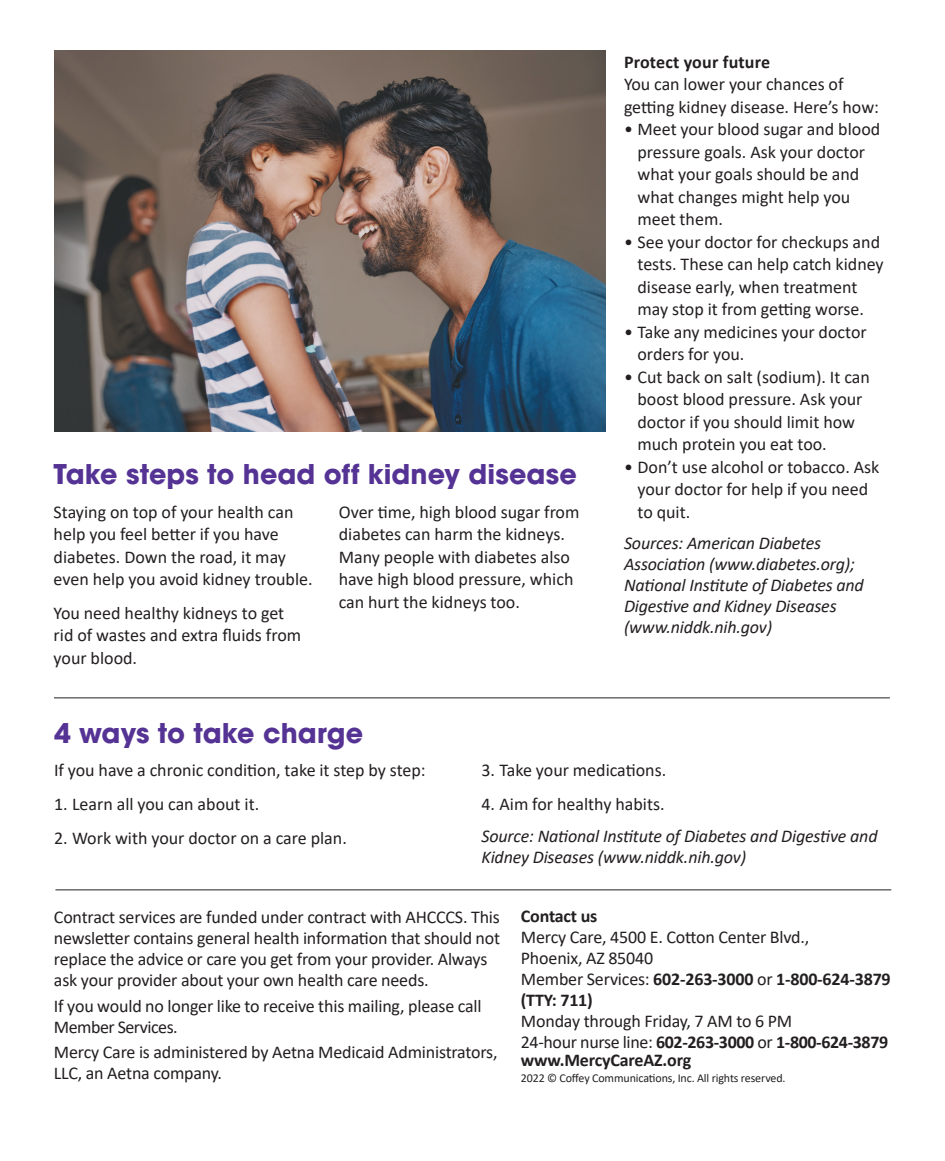
<style>
.page{position:relative;width:945px;height:1161px;background:#fff}
.page>*{position:absolute;margin:0;border:0;box-sizing:border-box;transform-origin:0 0}
.t1{font:700 27px "ITC Avant Garde Std";color:#553394}
.t2{font:18px/22.5px "Calibri";color:#231f20}
.t3{font:italic 18px/21px "Calibri";letter-spacing:-.01em;color:#231f20}
.t4{font:700 18px "Calibri";letter-spacing:-.01em;color:#231f20}
.t5{font:700 18px "Calibri";letter-spacing:.01em;color:#231f20}
.t6{font:12px "Calibri";letter-spacing:-.01em;color:#231f20}
.s1{font-weight:700}
</style>
<div class="page">
<img style="left:54px;top:51px;width:552px;height:381px">
<hr style="left:54px;top:698px;width:836px;height:1px;background:#231f20">
<hr style="left:55px;top:890px;width:836px;height:1px;background:#231f20">
<h1 class="t1" style="left:54px;top:456px;width:525px">Take steps to head off kidney disease</h1>
<p class="t2" style="left:54px;top:500px;width:261px">Staying on top of your health can help you feel better if you have diabetes. Down the road, it may even help you avoid kidney trouble.</p>
<p class="t2" style="left:54px;top:601px;width:249px">You need healthy kidneys to get rid of wastes and extra fluids from your blood.</p>
<p class="t2" style="left:339px;top:500px;width:242px">Over time, high blood sugar from diabetes can harm the kidneys.<br>Many people with diabetes also have high blood pressure, which can hurt the kidneys too.</p>
<p class="t5" style="left:624px;top:49px;width:148px">Protect your future</p>
<p class="t2" style="left:624px;top:72px;width:257px">You can lower your chances of getting kidney disease. Here’s how:</p>
<p class="t2" style="left:638px;top:117px;width:244px;text-indent:-14px">• Meet your blood sugar and blood pressure goals. Ask your doctor what your goals should be and what changes might help you meet them.</p>
<p class="t2" style="left:638px;top:230px;width:248px;text-indent:-14px">• See your doctor for checkups and tests. These can help catch kidney disease early, when treatment may stop it from getting worse.</p>
<p class="t2" style="left:638px;top:320px;width:231px;text-indent:-14px">• Take any medicines your doctor orders for you.</p>
<p class="t2" style="left:638px;top:365px;width:234px;text-indent:-14px">• Cut back on salt (sodium). It can boost blood pressure. Ask your doctor if you should limit how much protein you eat too.</p>
<p class="t2" style="left:638px;top:455px;width:244px;text-indent:-14px">• Don’t use alcohol or tobacco. Ask your doctor for help if you need to quit.</p>
<p class="t3" style="left:624px;top:532px;width:241px">Sources: American Diabetes<br>Association (www.diabetes.org);<br>National Institute of Diabetes and<br>Digestive and Kidney Diseases (www.niddk.nih.gov)</p>
<h1 class="t1" style="left:54px;top:715px;width:311px">4 ways to take charge</h1>
<p class="t2" style="left:54px;top:759px;width:373px">If you have a chronic condition, take it step by step:</p>
<p class="t2" style="left:54px;top:792px;width:207px">1. Learn all you can about it.</p>
<p class="t2" style="left:54px;top:826px;width:294px">2. Work with your doctor on a care plan.</p>
<p class="t2" style="left:482px;top:759px;width:186px">3. Take your medications.</p>
<p class="t2" style="left:482px;top:792px;width:185px">4. Aim for healthy habits.</p>
<p class="t3" style="left:482px;top:824px;width:398px">Source: National Institute of Diabetes and Digestive and<br>Kidney Diseases (www.niddk.nih.gov)</p>
<p class="t2" style="left:54px;top:906px;width:448px;line-height:21px">Contract services are funded under contract with AHCCCS. This newsletter contains general health information that should not replace the advice or care you get from your provider. Always ask your provider about your own health care needs.</p>
<p class="t2" style="left:54px;top:995px;width:429px;line-height:21px">If you would no longer like to receive this mailing, please call<br>Member Services.</p>
<p class="t2" style="left:54px;top:1041px;width:445px;line-height:21px">Mercy Care is administered by Aetna Medicaid Administrators,<br>LLC, an Aetna company.</p>
<p class="t4" style="left:521px;top:903px;width:78px">Contact us</p>
<p class="t2" style="left:521px;top:926px;width:371px;line-height:21px">Mercy Care, 4500 E. Cotton Center Blvd.,<br>Phoenix, AZ 85040<br>Member Services: <span class="s1">602-263-3000</span> or <span class="s1">1-800-624-3879 (TTY: 711)</span></p>
<p class="t2" style="left:521px;top:1010px;width:369px;line-height:21px">Monday through Friday, 7 AM to 6 PM<br>24-hour nurse line: <span class="s1">602-263-3000</span> or <span class="s1">1-800-624-3879</span></p>
<p class="t4" style="left:521px;top:1047px;width:172px">www.MercyCareAZ.org</p>
<p class="t6" style="left:521px;top:1070px;width:266px">2022 © Coffey Communications, Inc. All rights reserved.</p>
</div>
